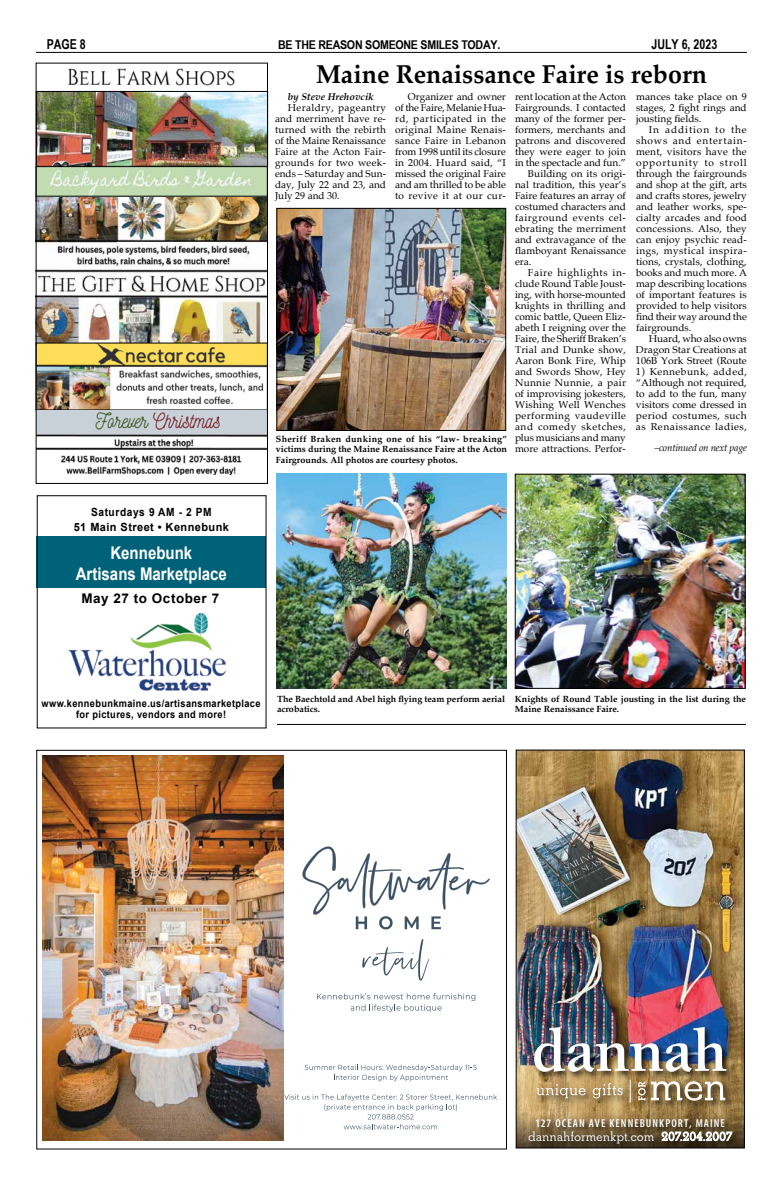
<style>
.page{position:relative;width:783px;height:1188px;background:#fff}
.page>*{position:absolute;margin:0;border:0;box-sizing:border-box;transform-origin:0 0}
.t1{font:700 26px "Palatino";color:#000;scale:.96 1}
.t2{font:700 17.5px/21.6px "Arial";color:#fff;text-align:center;scale:.86 1}
.t3{font:500 14.4px "Beton SB";color:#fff}
.t4{font:700 13.6px "Arial Narrow";color:#000;scale:.95 1}
.t5{font:700 13.4px "Arial";letter-spacing:.04em;color:#000}
.t6{font:700 12.1px "Arial Narrow";letter-spacing:-.02em;color:#000;scale:1.08 1}
.t7{font:600 condensed 11.5px "Myriad Pro";letter-spacing:.09em;color:#fff}
.t8{font:700 11.3px/14.4px "Arial";letter-spacing:.04em;color:#000;text-align:center;scale:.9 1}
.t9{font:700 10.3px/11.3px "Arial";letter-spacing:.04em;color:#000;text-align:center;scale:.9 1}
.t10{font:10px/11px "Palatino";color:#000;text-align:justify}
.t11{font:10px "Palatino";letter-spacing:.02em;color:#000}
.t12{font:10px "Palatino";letter-spacing:.055em;color:#000}
.t13{font:10px "Palatino";letter-spacing:.025em;color:#000}
.t14{font:10px "Palatino";letter-spacing:.05em;color:#000}
.t15{font:10px "Palatino";letter-spacing:.045em;color:#000}
.t16{font:italic 10px "Palatino";letter-spacing:-.02em;color:#000}
.t17{font:10px "Palatino";letter-spacing:.03em;color:#000}
.t18{font:italic 700 10px "Palatino";color:#000}
.t19{font:700 9px/10px "Palatino";color:#000}
.s1{font-size:13.4px}
</style>
<div class="page">
<hr style="left:36px;top:52px;width:711px;height:1px;background:#000">
<img style="left:517px;top:476px;width:226px;height:211px">
<div style="left:515px;top:474px;width:230px;height:215px;border:1px solid #000"></div>
<img style="left:276px;top:474px;width:230px;height:215px">
<img style="left:279px;top:210px;width:225px;height:219px">
<div style="left:277px;top:208px;width:229px;height:223px;border:1px solid #000"></div>
<img style="left:518px;top:752px;width:225px;height:361px">
<svg style="left:518px;top:1113px;width:225px;height:33px;background:#9c7f4f"></svg>
<div style="left:533px;top:1025px;width:202px;height:86px;background:#000;opacity:.75"></div>
<img style="left:534px;top:1027px;width:192px;height:45px">
<svg style="left:537px;top:1084px;width:48px;height:14px"></svg>
<svg style="left:593px;top:1083px;width:30px;height:15px"></svg>
<svg style="left:638px;top:1081px;width:87px;height:20px"></svg>
<svg style="left:630px;top:1080px;width:1px;height:23px"></svg>
<div style="left:528px;top:1119px;width:211px;height:29px;background:#000;opacity:.75"></div>
<svg style="left:662px;top:1131px;width:71px;height:10px"></svg>
<div style="left:516px;top:750px;width:229px;height:398px;border:1px solid #000"></div>
<img style="left:38px;top:93px;width:228px;height:382px">
<div style="left:36px;top:91px;width:232px;height:76px;border:1px solid #000"></div>
<img style="left:68px;top:68px;width:167px;height:18px">
<div style="left:36px;top:63px;width:232px;height:421px;border:1px solid #000"></div>
<img style="left:42px;top:756px;width:242px;height:385px">
<svg style="left:302px;top:846px;width:188px;height:83px"></svg>
<svg style="left:362px;top:939px;width:67px;height:42px"></svg>
<svg style="left:317px;top:993px;width:158px;height:19px"></svg>
<svg style="left:305px;top:1065px;width:172px;height:16px"></svg>
<svg style="left:284px;top:1094px;width:213px;height:36px"></svg>
<div style="left:37px;top:536px;width:229px;height:52px;background:#006278"></div>
<div style="left:37px;top:495px;width:230px;height:233px;border:1px solid #000"></div>
<img style="left:68px;top:612px;width:159px;height:79px">
<hr style="left:277px;top:724px;width:469px;height:1px;background:#000">
<h3 class="t4" style="left:47px;top:36px;width:43px">PAGE 8</h3>
<p class="t6" style="left:278px;top:38px;width:207px">BE THE REASON SOMEONE SMILES TODAY.</p>
<h3 class="t4" style="left:652px;top:36px;width:71px">JULY 6, 2023</h3>
<h1 class="t1" style="left:316px;top:52px;width:409px">Maine Renaissance Faire is reborn</h1>
<p class="t8" style="left:74px;top:506px;width:174px">Saturdays 9 AM - 2 PM<br>51 Main Street • Kennebunk</p>
<h2 class="t2" style="left:76px;top:543px;width:177px">Kennebunk<br>Artisans Marketplace</h2>
<h3 class="t5" style="left:81px;top:589px;width:139px">May 27 to October 7</h3>
<p class="t18" style="left:288px;top:88px;width:87px">by Steve Hrehovcik</p>
<p class="t10" style="left:275px;top:102px;width:113px;text-indent:13px">Heraldry, pageantry and merriment have re&shy;turned with the rebirth of the Maine Renaissance Faire at the Acton Fair&shy;grounds for two week&shy;ends – Saturday and Sun&shy;day, July 22 and 23, and July 29 and 30.</p>
<p class="t10" style="left:395px;top:91px;width:113px;text-indent:13px">Organizer and owner of the Faire, Melanie Hua&shy;rd, participated in the original Maine Renais&shy;sance Faire in Lebanon from 1998 until its closure in 2004. Huard said, “I missed the original Faire and am thrilled to be able to revive it at our cur-</p>
<p class="t10" style="left:515px;top:91px;width:112px">rent location at the Acton</p>
<p class="t10" style="left:515px;top:102px;width:112px">Fairgrounds. I contacted</p>
<p class="t10" style="left:515px;top:113px;width:112px">many of the former per-</p>
<p class="t10" style="left:515px;top:124px;width:113px">formers, merchants and</p>
<p class="t10" style="left:515px;top:135px;width:113px">patrons and discovered</p>
<p class="t11" style="left:515px;top:143px;width:112px">they were eager to join</p>
<p class="t10" style="left:515px;top:157px;width:112px">in the spectacle and fun.”</p>
<p class="t10" style="left:528px;top:168px;width:100px">Building on its origi-</p>
<p class="t10" style="left:515px;top:179px;width:113px">nal tradition, this year’s</p>
<p class="t10" style="left:515px;top:190px;width:113px">Faire features an array of</p>
<p class="t10" style="left:515px;top:201px;width:113px">costumed characters and</p>
<p class="t14" style="left:515px;top:209px;width:112px">fairground events cel-</p>
<p class="t11" style="left:515px;top:220px;width:113px">ebrating the merriment</p>
<p class="t10" style="left:515px;top:234px;width:113px">and extravagance of the</p>
<p class="t10" style="left:515px;top:245px;width:112px">flamboyant Renaissance</p>
<p class="t10" style="left:515px;top:256px;width:18px">era.</p>
<p class="t12" style="left:528px;top:264px;width:100px">Faire highlights in-</p>
<p class="t10" style="left:515px;top:278px;width:112px">clude Round Table Joust-</p>
<p class="t10" style="left:515px;top:289px;width:113px">ing, with horse-mounted</p>
<p class="t10" style="left:515px;top:300px;width:112px">knights in thrilling and</p>
<p class="t10" style="left:515px;top:311px;width:112px">comic battle, Queen Eliz-</p>
<p class="t10" style="left:515px;top:322px;width:112px">abeth I reigning over the</p>
<p class="t10" style="left:515px;top:333px;width:113px">Faire, the Sheriff Braken’s</p>
<p class="t13" style="left:515px;top:341px;width:113px">Trial and Dunke show,</p>
<p class="t10" style="left:515px;top:355px;width:112px">Aaron Bonk Fire, Whip</p>
<p class="t10" style="left:515px;top:366px;width:112px">and Swords Show, Hey</p>
<p class="t17" style="left:515px;top:374px;width:113px">Nunnie Nunnie, a pair</p>
<p class="t10" style="left:515px;top:388px;width:113px">of improvising jokesters,</p>
<p class="t13" style="left:515px;top:396px;width:112px">Wishing Well Wenches</p>
<p class="t15" style="left:515px;top:407px;width:113px">performing vaudeville</p>
<p class="t12" style="left:515px;top:418px;width:112px">and comedy sketches,</p>
<p class="t10" style="left:515px;top:432px;width:112px">plus musicians and many</p>
<p class="t10" style="left:515px;top:443px;width:112px">more attractions. Perfor-</p>
<p class="t19" style="left:276px;top:434px;width:233px">Sheriff Braken dunking one of his “law- breaking” victims during the Maine Renaissance Faire at the Acton</p>
<p class="t19" style="left:276px;top:455px;width:183px">Fairgrounds. All photos are courtesy photos.</p>
<p class="t10" style="left:636px;top:91px;width:112px">mances take place on 9 stages, 2 fight rings and jousting fields.</p>
<p class="t10" style="left:636px;top:124px;width:112px;text-indent:13px">In addition to the shows and entertain&shy;ment, visitors have the opportunity to stroll through the fairgrounds and shop at the gift, arts and crafts stores, jewelry and leather works, spe&shy;cialty arcades and food concessions. Also, they can enjoy psychic read&shy;ings, mystical inspira&shy;tions, crystals, clothing, books and much more. A map describing locations of important features is provided to help visitors find their way around the fairgrounds.</p>
<p class="t10" style="left:636px;top:333px;width:112px;text-indent:13px">Huard, who also owns Dragon Star Creations at 106B York Street (Route</p>
<p class="t10" style="left:636px;top:366px;width:112px">1) Kennebunk, added, “Although not required, to add to the fun, many visitors come dressed in period costumes, such as Renaissance ladies,</p>
<p class="t16" style="left:654px;top:439px;width:94px">–continued on next page</p>
<p class="t9" style="left:42px;top:698px;width:245px">www.kennebunkmaine.us/artisansmarketplace for pictures, vendors and more!</p>
<p class="t19" style="left:277px;top:693px;width:229px">The Baechtold and Abel high flying team perform aerial acrobatics.</p>
<p class="t19" style="left:515px;top:693px;width:233px">Knights of Round Table jousting in the list during the<br>Maine Renaissance Faire.</p>
<p class="t7" style="left:536px;top:1116px;width:191px">127 OCEAN AVE KENNEBUNKPORT, MAINE</p>
<h3 class="t3" style="left:528px;top:1128px;width:206px">dannahformenkpt.com <span class="s1">207.204.2007</span></h3>
</div>
